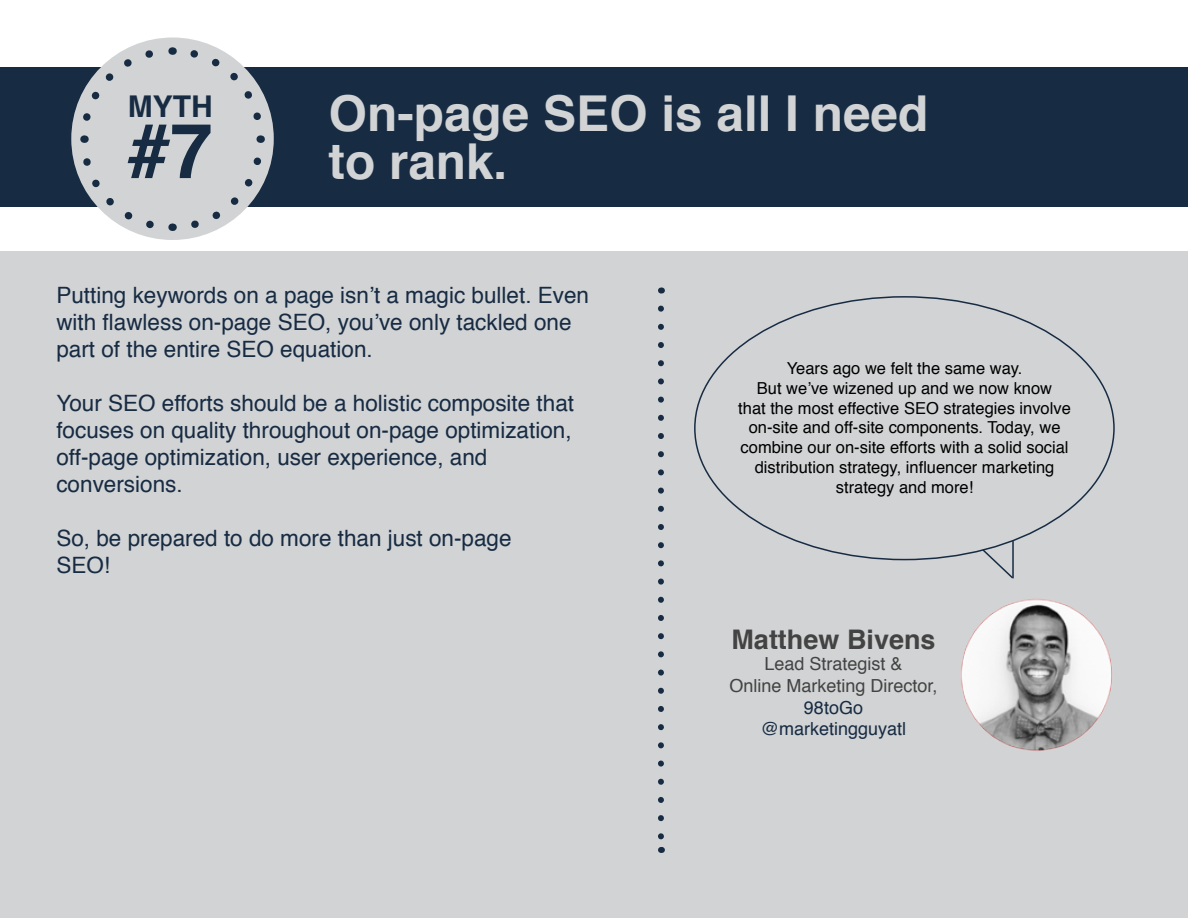
<style>
.page{position:relative;width:1188px;height:918px;background:#fff}
.page>*{position:absolute;margin:0;border:0;box-sizing:border-box;transform-origin:0 0}
.t1{font:700 76.5px "Helvetica";color:#172b43}
.t2{font:700 49.5px/48px "Helvetica";color:#d1d3d4}
.t3{font:700 30px "Helvetica";color:#172b43}
.t4{font:700 27px "Helvetica";color:#434343}
.t5{font:22.5px/27px "Helvetica";color:#172b43}
.t6{font:18px/21.6px "Helvetica";color:#434343;text-align:center}
.t7{font:18px/21.6px "Helvetica";color:#172b43;text-align:center}
.t8{font:16.5px/19.8px "Helvetica";color:#000;text-align:center}
</style>
<div class="page">
<div style="left:0;top:252px;width:1188px;height:666px;background:#d1d3d4"></div>
<svg style="left:658px;top:309px;width:6px;height:531px"></svg>
<svg style="left:981px;top:548px;width:33px;height:31px"></svg>
<hr style="left:1012px;top:541px;width:2px;height:37px;background:#172b43">
<img style="left:960px;top:599px;width:152px;height:152px">
<div style="left:0;top:68px;width:1188px;height:139px;background:#172b43"></div>
<div style="left:71px;top:38px;width:203px;height:202px;background:#d1d3d4;border-radius:50%"></div>
<svg style="left:191px;top:135px;width:77px;height:98px"></svg>
<svg style="left:172px;top:43px;width:94px;height:77px"></svg>
<svg style="left:76px;top:45px;width:77px;height:98px"></svg>
<svg style="left:78px;top:158px;width:95px;height:77px"></svg>
<h3 class="t3" style="left:128px;top:82px;width:86px">MYTH</h3>
<h1 class="t1" style="left:128px;top:89px;width:87px">#7</h1>
<h2 class="t2" style="left:329px;top:90px;width:601px">On-page SEO is all I need to rank.</h2>
<p class="t5" style="left:56px;top:282px;width:534px">Putting keywords on a page isn’t a magic bullet. Even with flawless on-page SEO, you’ve only tackled one part of the entire SEO equation.</p>
<p class="t5" style="left:56px;top:390px;width:519px">Your SEO efforts should be a holistic composite that focuses on quality throughout on-page optimization, off-page optimization, user experience, and conversions.</p>
<p class="t5" style="left:56px;top:525px;width:457px">So, be prepared to do more than just on-page<br>SEO!</p>
<p class="t8" style="left:738px;top:359px;width:334px">Years ago we felt the same way.<br>But we’ve wizened up and we now know<br>that the most effective SEO strategies involve on-site and off-site components. Today, we combine our on-site efforts with a solid social distribution strategy, influencer marketing strategy and more!</p>
<p class="t4" style="left:731px;top:617px;width:206px">Matthew Bivens</p>
<p class="t6" style="left:729px;top:654px;width:210px">Lead Strategist &amp;<br>Online Marketing Director,</p>
<p class="t7" style="left:761px;top:697px;width:147px">98toGo @marketingguyatl</p>
</div>
